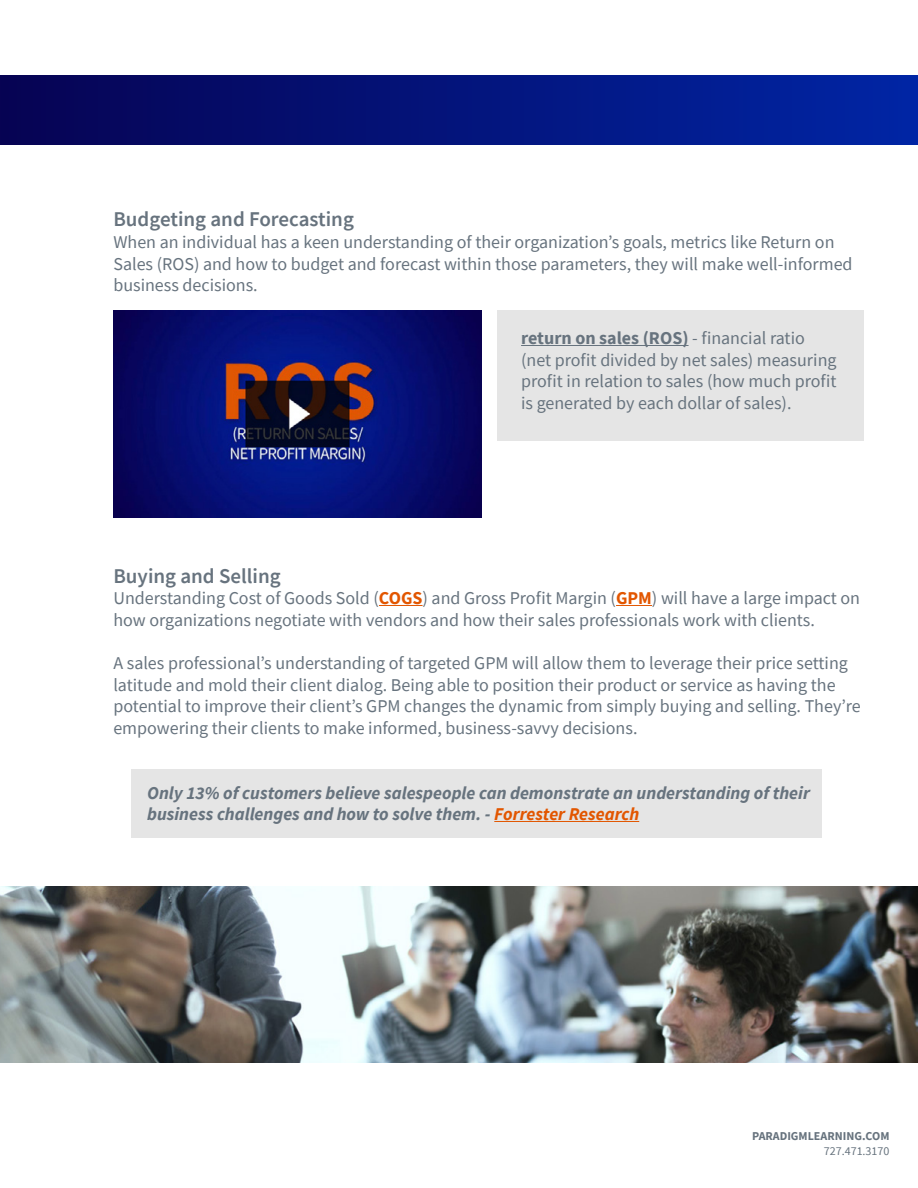
<style>
.page{position:relative;width:918px;height:1188px;background:#fff}
.page>*{position:absolute;margin:0;border:0;box-sizing:border-box;transform-origin:0 0}
.t1{font:600 21px "Source Sans Pro";color:#67737e}
.t2{font:18px/21.6px "Source Sans Pro";color:#67737e}
.t3{font:italic 700 18px/21.6px "Source Sans Pro";color:#67737e}
.t4{font:700 12px "Source Sans Pro";color:#67737e}
.t5{font:12px "Source Sans Pro";color:#67737e}
.s1{font-weight:700}
.s2{font-weight:700;color:#e25600}
.s3{color:#e25600}
</style>
<div class="page">
<div style="left:0;top:76px;width:918px;height:69px;background:linear-gradient(to right,#060353,#0025a5)"></div>
<div style="left:497px;top:310px;width:367px;height:131px;background:#e5e5e5"></div>
<div style="left:132px;top:769px;width:690px;height:69px;background:#e5e5e5"></div>
<img style="left:113px;top:310px;width:368px;height:208px">
<hr style="left:521px;top:345px;width:168px;height:1px;background:#67737e">
<hr style="left:379px;top:605px;width:44px;height:1px;background:#e25600">
<hr style="left:616px;top:605px;width:36px;height:1px;background:#e25600">
<hr style="left:494px;top:821px;width:145px;height:1px;background:#e25600">
<img style="left:0;top:887px;width:918px;height:175px">
<p class="t1" style="left:113px;top:206px;width:242px">Budgeting and Forecasting</p>
<p class="t2" style="left:113px;top:231px;width:741px">When an individual has a keen understanding of their organization’s goals, metrics like Return on<br>Sales (ROS) and how to budget and forecast within those parameters, they will make well-informed business decisions.</p>
<p class="t2" style="left:521px;top:327px;width:317px"><span class="s1">return on sales (ROS)</span> - financial ratio (net profit divided by net sales) measuring profit in relation to sales (how much profit is generated by each dollar of sales).</p>
<p class="t1" style="left:113px;top:562px;width:169px">Buying and Selling</p>
<p class="t2" style="left:113px;top:587px;width:748px">Understanding Cost of Goods Sold (<span class="s2">COGS</span>) and Gross Profit Margin (<span class="s2">GPM</span>) will have a large impact on how organizations negotiate with vendors and how their sales professionals work with clients.</p>
<p class="t2" style="left:113px;top:652px;width:749px">A sales professional’s understanding of targeted GPM will allow them to leverage their price setting latitude and mold their client dialog. Being able to position their product or service as having the potential to improve their client’s GPM changes the dynamic from simply buying and selling. They’re empowering their clients to make informed, business-savvy decisions.</p>
<p class="t3" style="left:147px;top:781px;width:664px">Only 13% of customers believe salespeople can demonstrate an understanding of their business challenges and how to solve them. - <span class="s3">Forrester Research</span></p>
<p class="t4" style="left:752px;top:1128px;width:139px">PARADIGMLEARNING.COM</p>
<p class="t5" style="left:824px;top:1143px;width:67px">727.471.3170</p>
</div>
